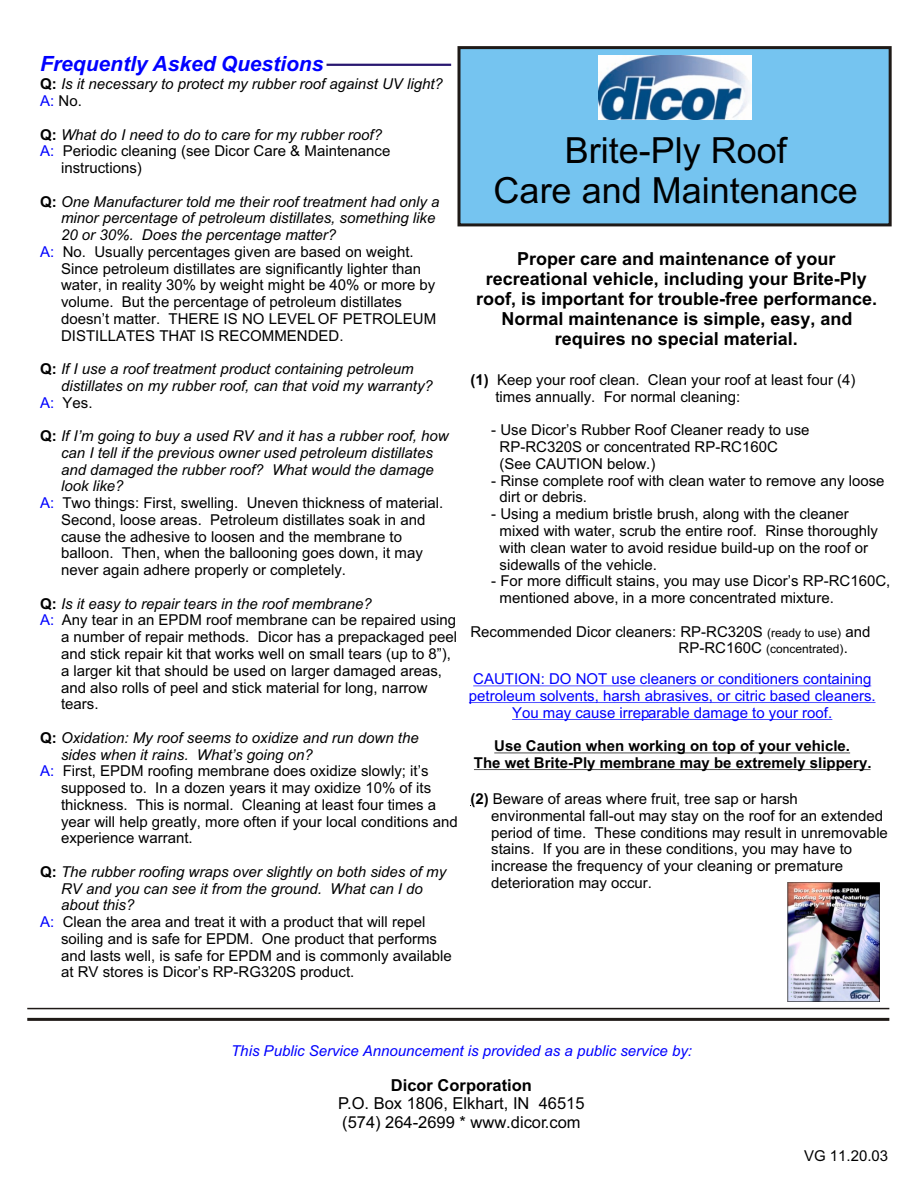
<style>
.page{position:relative;width:918px;height:1188px;background:#fff}
.page>*{position:absolute;margin:0;border:0;box-sizing:border-box;transform-origin:0 0}
.t1{font:36px/40.2px "Arial";color:#000;text-align:center}
.t2{font:italic 700 21px "Arial";color:#00f}
.t3{font:700 18px/20.1px "Arial";color:#000;text-align:center}
.t4{font:16.5px/18.5px "Arial";color:#000}
.t5{font:700 16.5px "Arial";color:#000}
.t6{font:15px/16.8px "Arial";color:#000}
.t7{font:italic 15px/16.8px "Arial";color:#000}
.t8{font:15px/16.8px "Arial";color:#00f;text-align:center}
.t9{font:700 15px/16.8px "Arial";color:#000;text-align:center}
.t10{font:italic 15px "Arial";color:#00f}
.t11{font:12px "Arial";color:#000}
.s1{color:#00f}
.s2{font-weight:700;font-style:normal}
.s3{font-weight:700}
.s4{font-style:italic}
.s5{font-size:12px}
.s6{font-size:15px}
</style>
<div class="page">
<div style="left:457px;top:46px;width:435px;height:180px;background:#75c4f0;border:3px solid #1f1a17"></div>
<hr style="left:327px;top:64px;width:124px;height:2px;background:#291770">
<img style="left:598px;top:55px;width:154px;height:64px">
<hr style="left:473px;top:686px;width:398px;height:1px;background:#00f">
<hr style="left:469px;top:702px;width:407px;height:1px;background:#00f">
<hr style="left:512px;top:719px;width:320px;height:1px;background:#00f">
<hr style="left:494px;top:753px;width:356px;height:1px;background:#000">
<hr style="left:474px;top:769px;width:397px;height:1px;background:#000">
<hr style="left:27px;top:1018px;width:862px;height:3px;background:#1f1a17">
<hr style="left:27px;top:1008px;width:862px;height:1px;background:#1f1a17">
<img style="left:788px;top:883px;width:91px;height:119px">
<h2 class="t2" style="left:40px;top:56px;width:285px">Frequently Asked Questions</h2>
<p class="t6" style="left:40px;top:94px;width:43px"><span class="s1">A:</span> No.</p>
<p class="t8" style="left:40px;top:144px;width:16px">A:</p>
<p class="t7" style="left:40px;top:77px;width:404px"><span class="s2">Q:</span> Is it necessary to protect my rubber roof against UV light?</p>
<p class="t6" style="left:61px;top:127px;width:331px;text-indent:-21px"><span class="s3">Q:</span> <span class="s4">What do I need to do to care for my rubber roof?<br></span>Periodic cleaning (see Dicor Care &amp; Maintenance instructions)</p>
<p class="t7" style="left:61px;top:194px;width:380px;text-indent:-21px"><span class="s2">Q:</span> One Manufacturer told me their roof treatment had only a minor percentage of petroleum distillates, something like<br>20 or 30%. Does the percentage matter?</p>
<p class="t6" style="left:61px;top:245px;width:377px">No. Usually percentages given are based on weight.<br>Since petroleum distillates are significantly lighter than water, in reality 30% by weight might be 40% or more by volume. But the percentage of petroleum distillates doesn’t matter. THERE IS NO LEVEL OF PETROLEUM DISTILLATES THAT IS RECOMMENDED.</p>
<p class="t7" style="left:61px;top:362px;width:373px;text-indent:-21px"><span class="s2">Q:</span> If I use a roof treatment product containing petroleum distillates on my rubber roof, can that void my warranty?</p>
<p class="t6" style="left:62px;top:395px;width:32px">Yes.</p>
<p class="t7" style="left:61px;top:429px;width:389px;text-indent:-21px"><span class="s2">Q:</span> If I’m going to buy a used RV and it has a rubber roof, how can I tell if the previous owner used petroleum distillates and damaged the rubber roof? What would the damage look like?</p>
<p class="t6" style="left:61px;top:496px;width:384px">Two things: First, swelling. Uneven thickness of material.<br>Second, loose areas. Petroleum distillates soak in and cause the adhesive to loosen and the membrane to balloon. Then, when the ballooning goes down, it may never again adhere properly or completely.</p>
<p class="t6" style="left:61px;top:596px;width:397px;text-indent:-21px"><span class="s3">Q:</span> <span class="s4">Is it easy to repair tears in the roof membrane?<br></span>Any tear in an EPDM roof membrane can be repaired using a number of repair methods. Dicor has a prepackaged peel and stick repair kit that works well on small tears (up to 8”), a larger kit that should be used on larger damaged areas, and also rolls of peel and stick material for long, narrow tears.</p>
<p class="t7" style="left:61px;top:730px;width:359px;text-indent:-21px"><span class="s2">Q:</span> Oxidation: My roof seems to oxidize and run down the sides when it rains. What’s going on?</p>
<p class="t6" style="left:61px;top:764px;width:398px">First, EPDM roofing membrane does oxidize slowly; it’s supposed to. In a dozen years it may oxidize 10% of its thickness. This is normal. Cleaning at least four times a year will help greatly, more often if your local conditions and experience warrant.</p>
<p class="t7" style="left:61px;top:865px;width:387px;text-indent:-21px"><span class="s2">Q:</span> The rubber roofing wraps over slightly on both sides of my<br>RV and you can see it from the ground. What can I do about this?</p>
<p class="t6" style="left:61px;top:915px;width:392px">Clean the area and treat it with a product that will repel soiling and is safe for EPDM. One product that performs and lasts well, is safe for EPDM and is commonly available at RV stores is Dicor’s RP-RG320S product.</p>
<p class="t8" style="left:40px;top:245px;width:16px">A:</p>
<p class="t8" style="left:40px;top:395px;width:16px">A:</p>
<p class="t8" style="left:40px;top:496px;width:16px">A:</p>
<p class="t8" style="left:40px;top:613px;width:16px">A:</p>
<p class="t8" style="left:40px;top:764px;width:16px">A:</p>
<p class="t8" style="left:40px;top:915px;width:16px">A:</p>
<h1 class="t1" style="left:494px;top:134px;width:366px">Brite-Ply Roof<br>Care and Maintenance</h1>
<p class="t3" style="left:476px;top:250px;width:403px">Proper care and maintenance of your recreational vehicle, including your Brite-Ply roof, is important for trouble-free performance.<br>Normal maintenance is simple, easy, and requires no special material.</p>
<p class="t6" style="left:495px;top:373px;width:362px;text-indent:-25px"><span class="s3">(1)</span> Keep your roof clean. Clean your roof at least four (4) times annually. For normal cleaning:</p>
<p class="t6" style="left:500px;top:423px;width:312px;text-indent:-8px">- Use Dicor’s Rubber Roof Cleaner ready to use<br>RP-RC320S or concentrated RP-RC160C (See CAUTION below.)</p>
<p class="t6" style="left:500px;top:473px;width:387px;text-indent:-8px">- Rinse complete roof with clean water to remove any loose dirt or debris.</p>
<p class="t6" style="left:500px;top:507px;width:380px;text-indent:-8px">- Using a medium bristle brush, along with the cleaner mixed with water, scrub the entire roof. Rinse thoroughly with clean water to avoid residue build-up on the roof or sidewalls of the vehicle.</p>
<p class="t6" style="left:500px;top:574px;width:392px;text-indent:-8px">- For more difficult stains, you may use Dicor’s RP-RC160C, mentioned above, in a more concentrated mixture.</p>
<p class="t6" style="left:470px;top:624px;width:401px">Recommended Dicor cleaners: RP-RC320S <span class="s5">(ready to use)</span> and</p>
<p class="t11" style="left:679px;top:645px;width:171px"><span class="s6">RP-RC160C</span> (concentrated)<span class="s6">.</span></p>
<p class="t8" style="left:469px;top:672px;width:408px">CAUTION: DO NOT use cleaners or conditioners containing petroleum solvents, harsh abrasives, or citric based cleaners.<br>You may cause irreparable damage to your roof.</p>
<p class="t9" style="left:474px;top:739px;width:399px">Use Caution when working on top of your vehicle.<br>The wet Brite-Ply membrane may be extremely slippery.</p>
<p class="t6" style="left:491px;top:792px;width:398px;text-indent:-21px"><span class="s3">(2)</span> Beware of areas where fruit, tree sap or harsh environmental fall-out may stay on the roof for an extended period of time. These conditions may result in unremovable stains. If you are in these conditions, you may have to increase the frequency of your cleaning or premature deterioration may occur.</p>
<p class="t10" style="left:231px;top:1045px;width:462px">This Public Service Announcement is provided as a public service by:</p>
<p class="t5" style="left:391px;top:1079px;width:143px">Dicor Corporation</p>
<p class="t4" style="left:338px;top:1096px;width:248px">P.O. Box 1806, Elkhart, IN 46515 (574) 264-2699 * www.dicor.com</p>
<p class="t6" style="left:804px;top:1149px;width:86px">VG 11.20.03</p>
</div>
